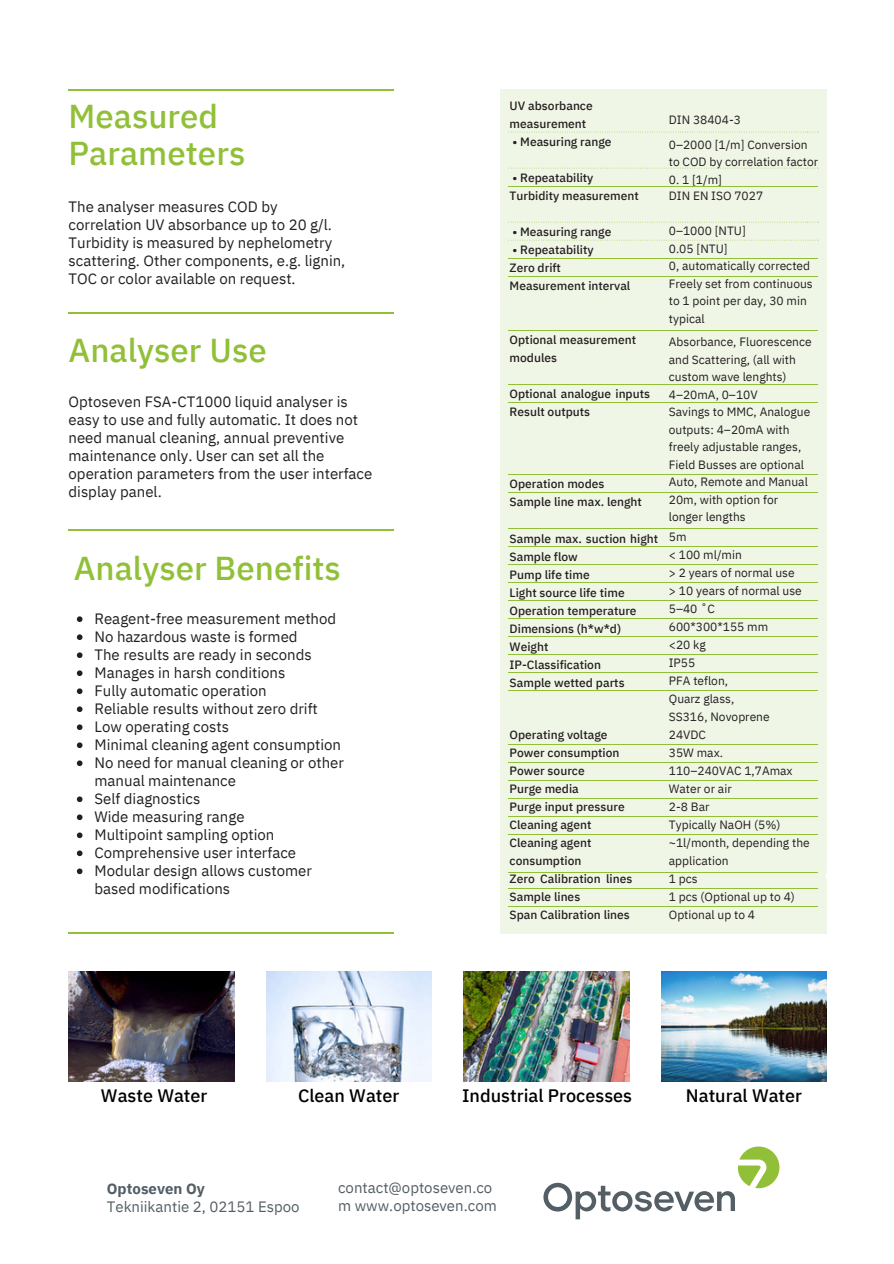
<style>
.page{position:relative;width:894px;height:1264px;background:#fff}
.page>*{position:absolute;margin:0;border:0;box-sizing:border-box;transform-origin:0 0}
.t1{font:500 33px/37.2px "IBM Plex Sans";color:#91c038}
.t2{font:500 18px "IBM Plex Sans";color:#000}
.t3{font:15px/18px "IBM Plex Sans";color:#231f20}
.t4{font:15px/18px "IBM Plex Sans";color:#545e65}
.t5{font:12px "IBM Plex Sans";color:#231f20}
.t6{font:500 12px/18px "IBM Plex Sans";color:#231f20}
.s1{font-weight:700}
</style>
<div class="page">
<hr style="left:69px;top:89px;width:325px;height:2px;background:#91c038">
<hr style="left:69px;top:312px;width:325px;height:2px;background:#91c038">
<hr style="left:69px;top:529px;width:325px;height:1px;background:#91c038">
<hr style="left:69px;top:931px;width:325px;height:2px;background:#91c038">
<svg style="left:543px;top:1182px;width:192px;height:38px"></svg>
<svg style="left:729px;top:1146px;width:51px;height:49px"></svg>
<div style="left:492px;top:82px;width:341px;height:859px;background:#f0f6e6"></div>
<svg style="left:508px;top:131px;width:311px;height:2px"></svg>
<svg style="left:508px;top:167px;width:311px;height:2px"></svg>
<svg style="left:508px;top:186px;width:310px;height:1px"></svg>
<svg style="left:508px;top:221px;width:311px;height:2px"></svg>
<svg style="left:508px;top:239px;width:311px;height:2px"></svg>
<svg style="left:508px;top:258px;width:310px;height:1px"></svg>
<svg style="left:508px;top:276px;width:310px;height:1px"></svg>
<svg style="left:508px;top:330px;width:310px;height:1px"></svg>
<svg style="left:508px;top:384px;width:310px;height:1px"></svg>
<svg style="left:508px;top:402px;width:310px;height:1px"></svg>
<svg style="left:508px;top:474px;width:310px;height:1px"></svg>
<svg style="left:508px;top:492px;width:310px;height:1px"></svg>
<svg style="left:508px;top:528px;width:310px;height:1px"></svg>
<svg style="left:508px;top:546px;width:310px;height:1px"></svg>
<svg style="left:508px;top:564px;width:310px;height:1px"></svg>
<svg style="left:508px;top:582px;width:310px;height:1px"></svg>
<svg style="left:508px;top:600px;width:310px;height:1px"></svg>
<svg style="left:508px;top:618px;width:310px;height:1px"></svg>
<svg style="left:508px;top:636px;width:310px;height:1px"></svg>
<svg style="left:508px;top:654px;width:310px;height:1px"></svg>
<svg style="left:508px;top:672px;width:310px;height:1px"></svg>
<svg style="left:508px;top:690px;width:310px;height:1px"></svg>
<svg style="left:508px;top:744px;width:310px;height:1px"></svg>
<svg style="left:508px;top:762px;width:310px;height:1px"></svg>
<svg style="left:508px;top:780px;width:310px;height:1px"></svg>
<svg style="left:508px;top:798px;width:310px;height:1px"></svg>
<svg style="left:508px;top:816px;width:310px;height:1px"></svg>
<svg style="left:508px;top:834px;width:310px;height:1px"></svg>
<svg style="left:508px;top:888px;width:310px;height:1px"></svg>
<svg style="left:508px;top:906px;width:310px;height:1px"></svg>
<div style="left:518px;top:858px;width:34px;height:31px;background:#f0f6e6"></div>
<div style="left:521px;top:859px;width:47px;height:32px;background:#f0f6e6"></div>
<hr style="left:507px;top:871px;width:326px;height:1px;background:#91c038">
<div style="left:812px;top:860px;width:13px;height:22px;background:#f0f6e6"></div>
<div style="left:825px;top:861px;width:15px;height:22px;background:#fff"></div>
<div style="left:823px;top:864px;width:12px;height:20px;background:#fff"></div>
<svg style="left:823px;top:865px;width:4px;height:17px"></svg>
<img style="left:266px;top:971px;width:165px;height:110px">
<img style="left:463px;top:971px;width:166px;height:110px">
<img style="left:661px;top:971px;width:165px;height:110px">
<img style="left:69px;top:971px;width:165px;height:110px">
<svg style="left:77px;top:616px;width:5px;height:6px"></svg>
<svg style="left:77px;top:634px;width:5px;height:6px"></svg>
<svg style="left:77px;top:652px;width:5px;height:6px"></svg>
<svg style="left:77px;top:670px;width:5px;height:6px"></svg>
<svg style="left:77px;top:688px;width:5px;height:6px"></svg>
<svg style="left:77px;top:706px;width:5px;height:6px"></svg>
<svg style="left:77px;top:724px;width:5px;height:6px"></svg>
<svg style="left:77px;top:742px;width:5px;height:6px"></svg>
<svg style="left:77px;top:760px;width:5px;height:6px"></svg>
<svg style="left:77px;top:796px;width:5px;height:6px"></svg>
<svg style="left:77px;top:814px;width:5px;height:6px"></svg>
<svg style="left:77px;top:832px;width:5px;height:6px"></svg>
<svg style="left:77px;top:850px;width:5px;height:6px"></svg>
<svg style="left:77px;top:868px;width:5px;height:6px"></svg>
<h4 class="t1" style="left:69px;top:97px;width:178px">Measured<br>Parameters</h4>
<p class="t3" style="left:69px;top:197px;width:278px">The analyser measures COD by correlation UV absorbance up to 20 g/l.<br>Turbidity is measured by nephelometry scattering. Other components, e.g. lignin, TOC or color available on request.</p>
<h4 class="t1" style="left:69px;top:331px;width:200px">Analyser Use</h4>
<h4 class="t3" style="left:69px;top:392px;width:305px">Optoseven FSA-CT1000 liquid analyser is easy to use and fully automatic. It does not need manual cleaning, annual preventive maintenance only. User can set all the operation parameters from the user interface display panel.</h4>
<h4 class="t1" style="left:74px;top:549px;width:268px">Analyser Benefits</h4>
<p class="t3" style="left:94px;top:609px;width:243px">Reagent-free measurement method</p>
<p class="t3" style="left:94px;top:627px;width:204px">No hazardous waste is formed</p>
<p class="t3" style="left:94px;top:645px;width:219px">The results are ready in seconds</p>
<p class="t3" style="left:94px;top:663px;width:192px">Manages in harsh conditions</p>
<p class="t3" style="left:94px;top:681px;width:174px">Fully automatic operation</p>
<p class="t3" style="left:94px;top:699px;width:225px">Reliable results without zero drift</p>
<p class="t3" style="left:94px;top:717px;width:136px">Low operating costs</p>
<p class="t3" style="left:94px;top:735px;width:248px">Minimal cleaning agent consumption</p>
<p class="t3" style="left:94px;top:753px;width:251px">No need for manual cleaning or other manual maintenance</p>
<p class="t3" style="left:94px;top:789px;width:107px">Self diagnostics</p>
<p class="t3" style="left:94px;top:807px;width:151px">Wide measuring range</p>
<p class="t3" style="left:94px;top:825px;width:181px">Multipoint sampling option</p>
<p class="t3" style="left:94px;top:843px;width:203px">Comprehensive user interface</p>
<p class="t3" style="left:94px;top:861px;width:219px">Modular design allows customer based modifications</p>
<h4 class="t6" style="left:509px;top:97px;width:85px">UV absorbance measurement</h4>
<h4 class="t6" style="left:512px;top:133px;width:101px">• Measuring range</h4>
<h4 class="t6" style="left:509px;top:169px;width:131px">• Repeatability<br>Turbidity measurement</h4>
<p class="t6" style="left:512px;top:223px;width:100px">• Measuring range</p>
<p class="t6" style="left:509px;top:241px;width:122px">• Repeatability<br>Zero drift<br>Measurement interval</p>
<p class="t6" style="left:509px;top:331px;width:128px">Optional measurement modules</p>
<p class="t6" style="left:509px;top:385px;width:142px">Optional analogue inputs<br>Result outputs</p>
<p class="t6" style="left:509px;top:475px;width:134px">Operation modes<br>Sample line max. lenght</p>
<p class="t6" style="left:509px;top:529px;width:150px">Sample max. suction hight<br>Sample flow<br>Pump life time<br>Light source life time<br>Operation temperature<br>Dimensions (h*w*d)<br>Weight<br>IP-Classification<br>Sample wetted parts</p>
<h4 class="t6" style="left:509px;top:725px;width:124px">Operating voltage<br>Power consumption<br>Power source<br>Purge media<br>Purge input pressure<br>Cleaning agent<br>Cleaning agent consumption<br>Zero Calibration lines<br>Sample lines<br>Span Calibration lines</h4>
<p class="t5" style="left:668px;top:112px;width:74px">DIN 38404-3</p>
<p class="t5" style="left:668px;top:136px;width:140px">0–2000 [1/m] Conversion</p>
<p class="t5" style="left:668px;top:153px;width:151px">to COD by correlation factor</p>
<p class="t5" style="left:668px;top:171px;width:55px">0. 1 [1/m]</p>
<p class="t5" style="left:668px;top:188px;width:96px">DIN EN ISO 7027</p>
<p class="t5" style="left:668px;top:223px;width:78px">0–1000 [NTU]</p>
<p class="t5" style="left:668px;top:241px;width:60px">0.05 [NTU]</p>
<p class="t5" style="left:668px;top:258px;width:143px">0, automatically corrected</p>
<p class="t5" style="left:668px;top:276px;width:145px">Freely set from continuous</p>
<p class="t5" style="left:668px;top:293px;width:139px">to 1 point per day, 30 min</p>
<p class="t5" style="left:668px;top:311px;width:37px">typical</p>
<p class="t5" style="left:668px;top:334px;width:144px">Absorbance, Fluorescence</p>
<p class="t5" style="left:668px;top:352px;width:129px">and Scattering, (all with</p>
<p class="t5" style="left:668px;top:369px;width:119px">custom wave lenghts)</p>
<p class="t5" style="left:668px;top:387px;width:90px">4–20mA, 0–10V</p>
<p class="t5" style="left:668px;top:404px;width:143px">Savings to MMC, Analogue</p>
<p class="t5" style="left:668px;top:422px;width:122px">outputs: 4–20mA with</p>
<p class="t5" style="left:668px;top:438px;width:134px">freely adjustable ranges,</p>
<p class="t5" style="left:668px;top:456px;width:137px">Field Busses are optional</p>
<p class="t5" style="left:668px;top:473px;width:140px">Auto, Remote and Manual</p>
<p class="t5" style="left:668px;top:491px;width:111px">20m, with option for</p>
<p class="t5" style="left:668px;top:508px;width:78px">longer lengths</p>
<p class="t5" style="left:668px;top:528px;width:19px">5m</p>
<p class="t5" style="left:668px;top:546px;width:75px">&lt; 100 ml/min</p>
<p class="t5" style="left:668px;top:564px;width:127px">&gt; 2 years of normal use</p>
<p class="t5" style="left:668px;top:582px;width:134px">&gt; 10 years of normal use</p>
<p class="t5" style="left:668px;top:600px;width:48px">5–40 ˚C</p>
<p class="t5" style="left:668px;top:618px;width:101px">600*300*155 mm</p>
<p class="t5" style="left:668px;top:636px;width:39px">&lt;20 kg</p>
<p class="t5" style="left:668px;top:654px;width:28px">IP55</p>
<p class="t5" style="left:668px;top:672px;width:61px">PFA teflon,</p>
<p class="t5" style="left:668px;top:690px;width:67px">Quarz glass,</p>
<p class="t5" style="left:668px;top:708px;width:102px">SS316, Novoprene</p>
<p class="t5" style="left:668px;top:726px;width:39px">24VDC</p>
<p class="t5" style="left:668px;top:744px;width:56px">35W max.</p>
<p class="t5" style="left:668px;top:762px;width:125px">110–240VAC 1,7Amax</p>
<h2 class="t5" style="left:668px;top:780px;width:64px">Water or air</h2>
<p class="t5" style="left:668px;top:798px;width:42px">2-8 Bar</p>
<h2 class="t5" style="left:668px;top:816px;width:113px">Typically NaOH (5%)</h2>
<p class="t5" style="left:668px;top:834px;width:142px">~1l/month, depending the</p>
<h2 class="t5" style="left:668px;top:852px;width:61px">application</h2>
<p class="t5" style="left:668px;top:870px;width:30px">1 pcs</p>
<h2 class="t5" style="left:668px;top:888px;width:127px">1 pcs (Optional up to 4)</h2>
<h3 class="t5" style="left:668px;top:906px;width:88px">Optional up to 4</h3>
<p class="t2" style="left:101px;top:1083px;width:108px">Waste Water</p>
<p class="t2" style="left:298px;top:1083px;width:103px">Clean Water</p>
<p class="t2" style="left:462px;top:1083px;width:171px">Industrial Processes</p>
<p class="t2" style="left:685px;top:1083px;width:118px">Natural Water</p>
<h1 class="t4" style="left:107px;top:1179px;width:194px"><span class="s1">Optoseven Oy<br></span>Tekniikantie 2, 02151 Espoo</h1>
<h4 class="t4" style="left:338px;top:1178px;width:160px">contact@optoseven.co m www.optoseven.com</h4>
</div>
